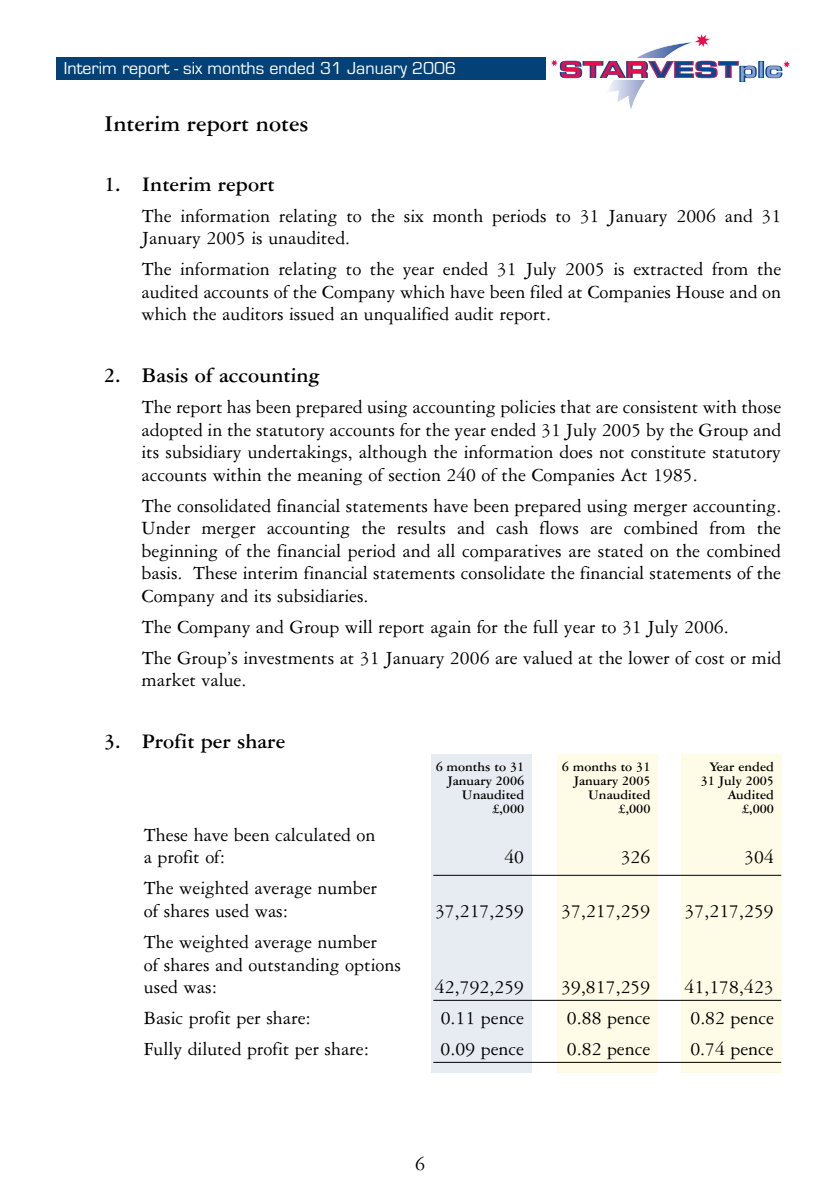
<style>
.page{position:relative;width:840px;height:1191px;background:#fff}
.page>*{position:absolute;margin:0;border:0;box-sizing:border-box;transform-origin:0 0}
.t1{font:700 24px "American Garamond BT";color:#000}
.t2{font:700 22px "American Garamond BT";color:#000}
.t3{font:20px/22.4px "American Garamond BT";color:#000}
.t4{font:18px "Eurostile";color:#fff}
.t5{font:700 14px "American Garamond BT";color:#000}
</style>
<div class="page">
<div style="left:680px;top:754px;width:101px;height:319px;background:#fefbe6"></div>
<div style="left:557px;top:754px;width:101px;height:319px;background:#fefbe6"></div>
<div style="left:430px;top:754px;width:101px;height:319px;background:#e6ecf1"></div>
<hr style="left:433px;top:874px;width:347px;height:1px;background:#000">
<hr style="left:433px;top:999px;width:347px;height:1px;background:#000">
<hr style="left:433px;top:1061px;width:347px;height:1px;background:#000">
<div style="left:57px;top:57px;width:488px;height:22px;background:#034176"></div>
<svg style="left:551px;top:34px;width:205px;height:75px"></svg>
<hr style="left:758px;top:61px;width:4px;height:17px;background:#8e9ec8">
<div style="left:758px;top:61px;width:5px;height:17px;border:1px solid #014990"></div>
<svg style="left:764px;top:61px;width:25px;height:17px"></svg>
<p class="t4" style="left:64px;top:57px;width:394px">Interim report - six months ended 31 January 2006</p>
<p class="t1" style="left:104px;top:117px;width:206px">Interim report notes</p>
<p class="t2" style="left:104px;top:177px;width:172px">1. Interim report</p>
<p class="t3" style="left:141px;top:206px;width:641px">The information relating to the six month periods to 31 January 2006 and 31<br>January 2005 is unaudited.</p>
<p class="t3" style="left:141px;top:260px;width:641px;text-align:justify">The information relating to the year ended 31 July 2005 is extracted from the audited accounts of the Company which have been filed at Companies House and on which the auditors issued an unqualified audit report.</p>
<p class="t2" style="left:104px;top:369px;width:217px">2. Basis of accounting</p>
<p class="t3" style="left:141px;top:398px;width:640px;text-align:justify">The report has been prepared using accounting policies that are consistent with those adopted in the statutory accounts for the year ended 31 July 2005 by the Group and its subsidiary undertakings, although the information does not constitute statutory accounts within the meaning of section 240 of the Companies Act 1985.</p>
<p class="t3" style="left:141px;top:496px;width:641px;text-align:justify">The consolidated financial statements have been prepared using merger accounting.<br>Under merger accounting the results and cash flows are combined from the beginning of the financial period and all comparatives are stated on the combined basis. These interim financial statements consolidate the financial statements of the Company and its subsidiaries.</p>
<p class="t3" style="left:142px;top:613px;width:640px;line-height:31px">The Company and Group will report again for the full year to 31 July 2006.<br>The Group’s investments at 31 January 2006 are valued at the lower of cost or mid</p>
<p class="t3" style="left:141px;top:671px;width:106px">market value.</p>
<p class="t2" style="left:104px;top:735px;width:183px">3. Profit per share</p>
<p class="t3" style="left:144px;top:826px;width:233px">These have been calculated on a profit of:</p>
<p class="t3" style="left:144px;top:879px;width:235px">The weighted average number of shares used was:</p>
<p class="t3" style="left:144px;top:933px;width:258px">The weighted average number<br>of shares and outstanding options used was:</p>
<p class="t5" style="left:435px;top:762px;width:90px">6 months to 31</p>
<p class="t5" style="left:561px;top:762px;width:90px">6 months to 31</p>
<p class="t5" style="left:709px;top:762px;width:65px">Year ended</p>
<p class="t5" style="left:447px;top:776px;width:78px">January 2006</p>
<p class="t5" style="left:573px;top:776px;width:78px">January 2005</p>
<p class="t5" style="left:700px;top:776px;width:75px">31 July 2005</p>
<p class="t5" style="left:461px;top:790px;width:64px">Unaudited</p>
<p class="t5" style="left:588px;top:790px;width:64px">Unaudited</p>
<p class="t5" style="left:727px;top:790px;width:48px">Audited</p>
<p class="t5" style="left:492px;top:804px;width:33px">£,000</p>
<p class="t5" style="left:618px;top:804px;width:33px">£,000</p>
<p class="t5" style="left:741px;top:804px;width:33px">£,000</p>
<p class="t3" style="left:504px;top:848px;width:21px">40</p>
<p class="t3" style="left:620px;top:848px;width:31px">326</p>
<p class="t3" style="left:743px;top:848px;width:31px">304</p>
<p class="t3" style="left:435px;top:902px;width:91px">37,217,259</p>
<p class="t3" style="left:561px;top:902px;width:91px">37,217,259</p>
<p class="t3" style="left:684px;top:902px;width:91px">37,217,259</p>
<p class="t3" style="left:434px;top:978px;width:91px">42,792,259</p>
<p class="t3" style="left:561px;top:978px;width:91px">39,817,259</p>
<p class="t3" style="left:684px;top:978px;width:91px">41,178,423</p>
<p class="t3" style="left:144px;top:1009px;width:169px">Basic profit per share:</p>
<p class="t3" style="left:440px;top:1009px;width:85px">0.11 pence</p>
<p class="t3" style="left:566px;top:1009px;width:85px">0.88 pence</p>
<p class="t3" style="left:690px;top:1009px;width:85px">0.82 pence</p>
<p class="t3" style="left:144px;top:1040px;width:227px">Fully diluted profit per share:</p>
<p class="t3" style="left:440px;top:1040px;width:85px">0.09 pence</p>
<p class="t3" style="left:566px;top:1040px;width:85px">0.82 pence</p>
<p class="t3" style="left:690px;top:1040px;width:85px">0.74 pence</p>
<p class="t3" style="left:415px;top:1154px;width:11px">6</p>
</div>
